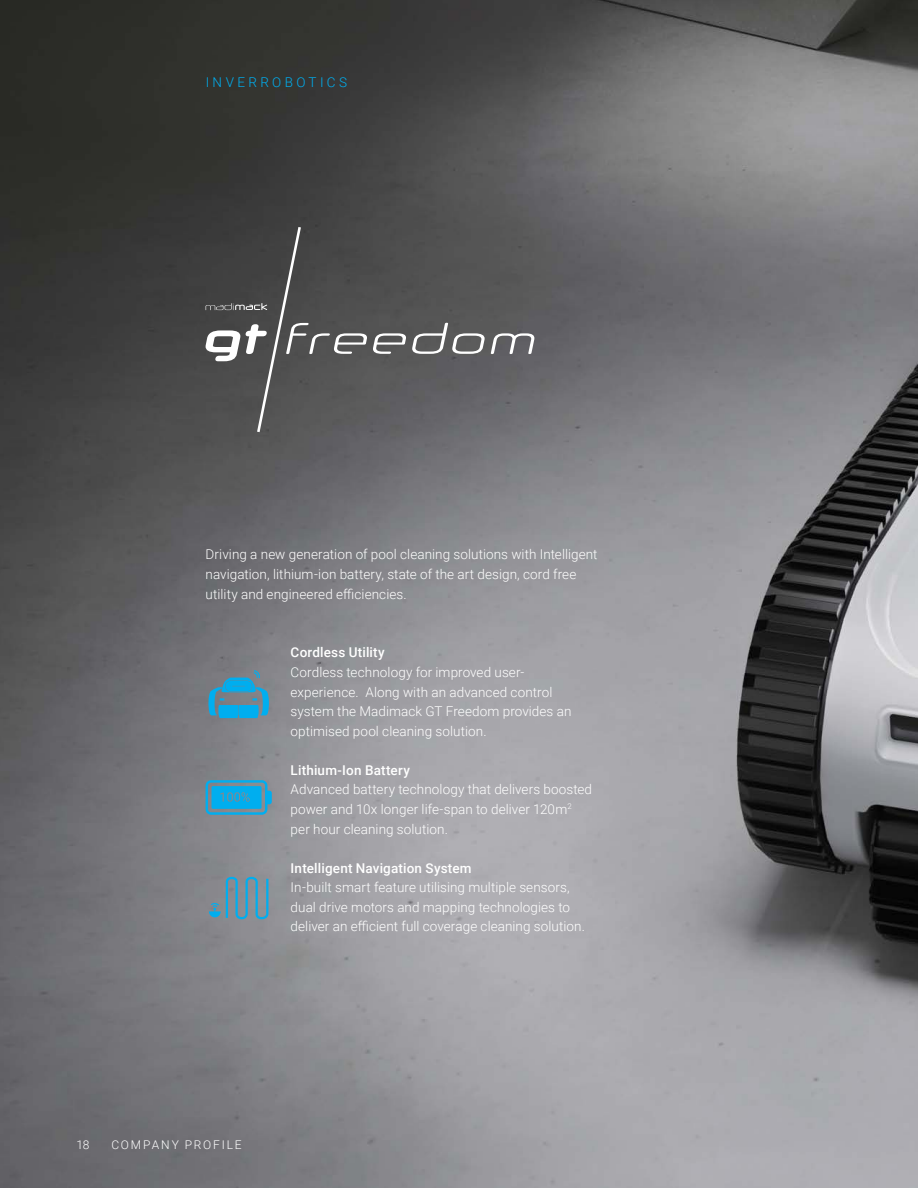
<style>
.page{position:relative;width:918px;height:1188px;background:#fff}
.page>*{position:absolute;margin:0;border:0;box-sizing:border-box;transform-origin:0 0}
.Body{font:300 13.5px/19.6px "Roboto";letter-spacing:.005em;color:#fff}
.Body-2{font:500 13.5px "Roboto";letter-spacing:.01em;color:#fff}
.Body-3{font:300 13.5px "Roboto";letter-spacing:.25em;color:#00aeef}
.t1{font:300 12px "Roboto";letter-spacing:.15em;color:#fff}
</style>
<div class="page">
<img style="left:0;top:0;width:918px;height:1188px">
<svg style="left:209px;top:877px;width:59px;height:42px;background:#6b93a5"></svg>
<svg style="left:206px;top:780px;width:66px;height:35px;background:#2ea1cd"></svg>
<svg style="left:208px;top:670px;width:62px;height:48px;background:#4793b2"></svg>
<svg style="left:373px;top:333px;width:33px;height:21px"></svg>
<svg style="left:412px;top:323px;width:73px;height:31px;background:#7a7a7a"></svg>
<svg style="left:491px;top:333px;width:43px;height:21px"></svg>
<svg style="left:206px;top:227px;width:161px;height:205px;background:#555556"></svg>
<p class="Body-3" style="left:206px;top:72px;width:143px">INVERROBOTICS</p>
<p class="Body" style="left:206px;top:544px;width:394px">Driving a new generation of pool cleaning solutions with Intelligent navigation, lithium-ion battery, state of the art design, cord free utility and engineered efficiencies.</p>
<p class="Body-2" style="left:291px;top:643px;width:96px">Cordless Utility</p>
<p class="Body" style="left:291px;top:662px;width:282px">Cordless technology for improved user&shy;experience. Along with an advanced control system the Madimack GT Freedom provides an optimised pool cleaning solution.</p>
<p class="Body-2" style="left:291px;top:761px;width:121px">Lithium-Ion Battery</p>
<p class="Body" style="left:291px;top:779px;width:303px">Advanced battery technology that delivers boosted power and 10x longer life-span to deliver 120m<sup>2 </sup>per hour cleaning solution.</p>
<p class="Body-2" style="left:291px;top:858px;width:183px">Intelligent Navigation System</p>
<p class="Body" style="left:291px;top:877px;width:296px">In-built smart feature utilising multiple sensors, dual drive motors and mapping technologies to deliver an efficient full coverage cleaning solution.</p>
<p class="t1" style="left:77px;top:1137px;width:14px">18</p>
<p class="t1" style="left:111px;top:1137px;width:132px">COMPANY PROFILE</p>
</div>
